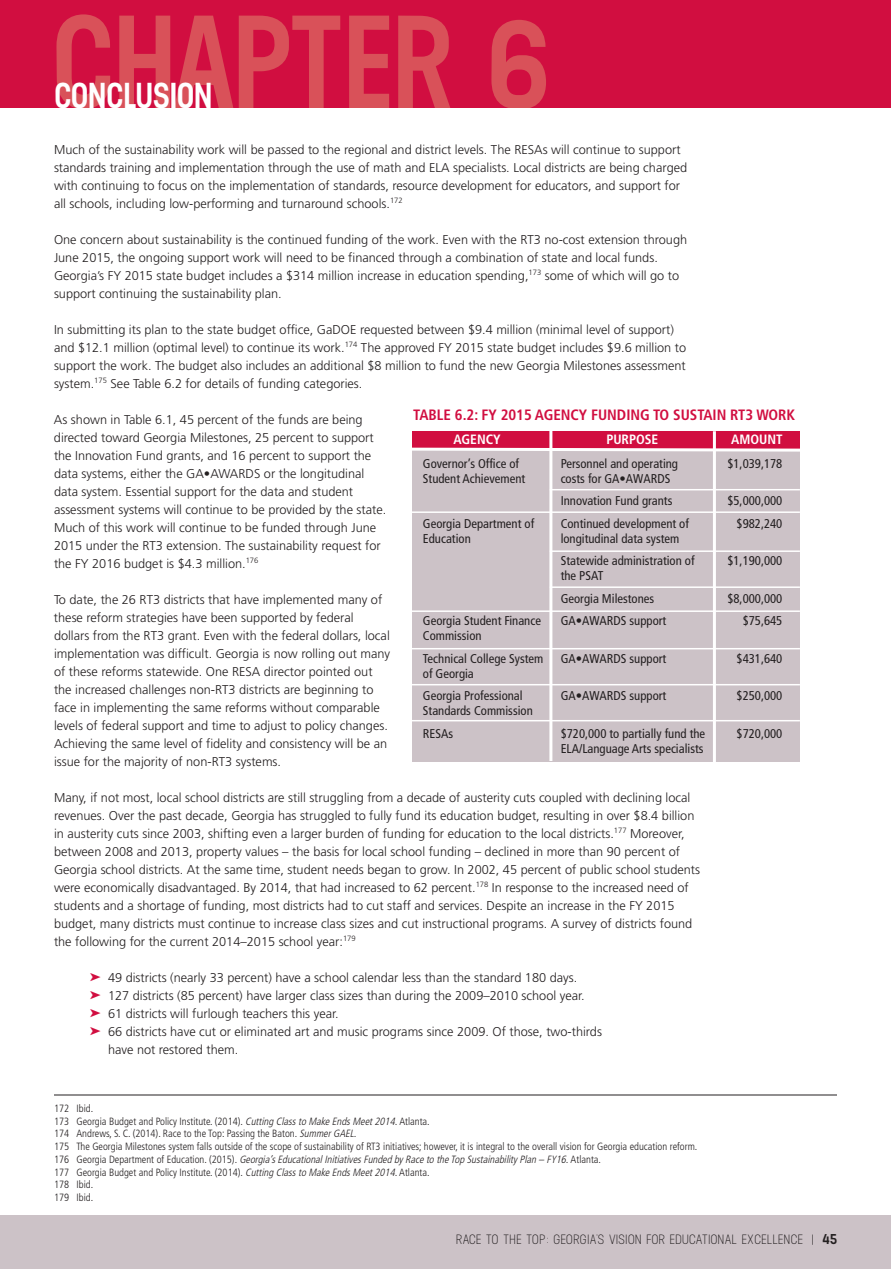
<style>
.page{position:relative;width:891px;height:1269px;background:#fff}
.page>*{position:absolute;margin:0;border:0;box-sizing:border-box;transform-origin:0 0}
.t1{font:600 132px "Neusa";letter-spacing:-.025em;color:#d95159}
.t2{font:600 36px "Neusa";letter-spacing:-.01em;color:#fff}
.t3{font:700 condensed 15px "Frutiger";color:#d10e40}
.t4{font:13.5px "Neusa";letter-spacing:-.005em;color:#231f20}
.t5{font:700 condensed 13.5px "Frutiger";color:#fff}
.t6{font:300 12.75px/18px "Frutiger";color:#231f20}
.t7{font:condensed 12.75px/15px "Frutiger";color:#231f20}
.t8{font:300 condensed 10.5px/12.8px "Frutiger";color:#231f20}
.s1{color:#d10e40}
.s2{font-style:italic}
.s3{font-weight:600;font-size:15px}
</style>
<div class="page">
<div style="left:0;top:1215px;width:891px;height:54px;background:#ccc2c7"></div>
<hr style="left:54px;top:1095px;width:783px;height:1px;background:#231f20">
<div style="left:0;top:0;width:891px;height:108px;background:#d10e40"></div>
<div style="left:413px;top:450px;width:387px;height:311px;background:#ccc2c7"></div>
<div style="left:413px;top:431px;width:387px;height:18px;background:#d10e40"></div>
<svg style="left:412px;top:446px;width:388px;height:7px"></svg>
<hr style="left:410px;top:511px;width:390px;height:2px;background:#fff">
<hr style="left:410px;top:610px;width:390px;height:2px;background:#fff">
<hr style="left:410px;top:648px;width:390px;height:1px;background:#fff">
<hr style="left:410px;top:684px;width:390px;height:1px;background:#fff">
<hr style="left:410px;top:720px;width:390px;height:1px;background:#fff">
<hr style="left:550px;top:489px;width:250px;height:1px;background:#fff">
<hr style="left:550px;top:550px;width:250px;height:2px;background:#fff">
<hr style="left:550px;top:586px;width:250px;height:2px;background:#fff">
<hr style="left:549px;top:428px;width:3px;height:333px;background:#fff">
<hr style="left:713px;top:431px;width:3px;height:333px;background:#fff">
<h1 class="t1" style="left:51px;top:16px;width:500px">CHAPTER 6</h1>
<h2 class="t2" style="left:54px;top:83px;width:160px">CONCLUSION</h2>
<p class="t6" style="left:54px;top:141px;width:635px">Much of the sustainability work will be passed to the regional and district levels. The RESAs will continue to support standards training and implementation through the use of math and ELA specialists. Local districts are being charged with continuing to focus on the implementation of standards, resource development for educators, and support for all schools, including low-performing and turnaround schools.<sup>172</sup></p>
<p class="t6" style="left:54px;top:231px;width:635px">One concern about sustainability is the continued funding of the work. Even with the RT3 no-cost extension through June 2015, the ongoing support work will need to be financed through a combination of state and local funds.<br>Georgia’s FY 2015 state budget includes a $314 million increase in education spending,<sup>173</sup> some of which will go to support continuing the sustainability plan.</p>
<p class="t6" style="left:54px;top:321px;width:634px">In submitting its plan to the state budget office, GaDOE requested between $9.4 million (minimal level of support) and $12.1 million (optimal level) to continue its work.<sup>174</sup> The approved FY 2015 state budget includes $9.6 million to support the work. The budget also includes an additional $8 million to fund the new Georgia Milestones assessment system.<sup>175</sup> See Table 6.2 for details of funding categories.</p>
<p class="t6" style="left:54px;top:411px;width:334px">As shown in Table 6.1, 45 percent of the funds are being directed toward Georgia Milestones, 25 percent to support the Innovation Fund grants, and 16 percent to support the data systems, either the GA•AWARDS or the longitudinal data system. Essential support for the data and student assessment systems will continue to be provided by the state.<br>Much of this work will continue to be funded through June 2015 under the RT3 extension. The sustainability request for the FY 2016 budget is $4.3 million.<sup>176</sup></p>
<p class="t6" style="left:54px;top:591px;width:338px">To date, the 26 RT3 districts that have implemented many of these reform strategies have been supported by federal dollars from the RT3 grant. Even with the federal dollars, local implementation was difficult. Georgia is now rolling out many of these reforms statewide. One RESA director pointed out the increased challenges non-RT3 districts are beginning to face in implementing the same reforms without comparable levels of federal support and time to adjust to policy changes.<br>Achieving the same level of fidelity and consistency will be an issue for the majority of non-RT3 systems.</p>
<p class="t6" style="left:54px;top:789px;width:648px">Many, if not most, local school districts are still struggling from a decade of austerity cuts coupled with declining local revenues. Over the past decade, Georgia has struggled to fully fund its education budget, resulting in over $8.4 billion in austerity cuts since 2003, shifting even a larger burden of funding for education to the local districts.<sup>177</sup> Moreover, between 2008 and 2013, property values – the basis for local school funding – declined in more than 90 percent of Georgia school districts. At the same time, student needs began to grow. In 2002, 45 percent of public school students were economically disadvantaged. By 2014, that had increased to 62 percent.<sup>178</sup> In response to the increased need of students and a shortage of funding, most districts had to cut staff and services. Despite an increase in the FY 2015 budget, many districts must continue to increase class sizes and cut instructional programs. A survey of districts found the following for the current 2014–2015 school year:<sup>179</sup></p>
<p class="t6" style="left:90px;top:969px;width:489px"><span class="s1">➤</span> 49 districts (nearly 33 percent) have a school calendar less than the standard 180 days.</p>
<p class="t6" style="left:90px;top:987px;width:496px"><span class="s1">➤</span> 127 districts (85 percent) have larger class sizes than during the 2009–2010 school year.</p>
<p class="t6" style="left:90px;top:1005px;width:250px"><span class="s1">➤</span> 61 districts will furlough teachers this year.</p>
<p class="t6" style="left:90px;top:1023px;width:513px"><span class="s1">➤</span> 66 districts have cut or eliminated art and music programs since 2009. Of those, two-thirds</p>
<p class="t6" style="left:108px;top:1041px;width:132px">have not restored them.</p>
<p class="t3" style="left:413px;top:409px;width:383px">TABLE 6.2: FY 2015 AGENCY FUNDING TO SUSTAIN RT3 WORK</p>
<p class="t5" style="left:454px;top:434px;width:49px">AGENCY</p>
<p class="t5" style="left:606px;top:434px;width:53px">PURPOSE</p>
<p class="t5" style="left:731px;top:434px;width:53px">AMOUNT</p>
<p class="t7" style="left:423px;top:457px;width:104px">Governor’s Office of<br>Student Achievement</p>
<p class="t7" style="left:423px;top:517px;width:113px">Georgia Department of<br>Education</p>
<p class="t7" style="left:727px;top:457px;width:56px">$1,039,178</p>
<p class="t7" style="left:727px;top:491px;width:56px;line-height:22.5px;text-align:right">$5,000,000 $982,240</p>
<p class="t7" style="left:727px;top:554px;width:56px">$1,190,000</p>
<p class="t7" style="left:727px;top:588px;width:56px;line-height:22.5px;text-align:right">$8,000,000 $75,645</p>
<p class="t7" style="left:737px;top:652px;width:47px">$431,640</p>
<p class="t7" style="left:737px;top:689px;width:47px">$250,000</p>
<p class="t7" style="left:737px;top:727px;width:47px">$720,000</p>
<p class="t7" style="left:561px;top:457px;width:119px">Personnel and operating costs for GA•AWARDS</p>
<p class="t7" style="left:561px;top:491px;width:130px;line-height:22.5px">Innovation Fund grants<br>Continued development of</p>
<p class="t7" style="left:561px;top:528px;width:135px;line-height:22.5px">longitudinal data system<br>Statewide administration of</p>
<p class="t7" style="left:561px;top:566px;width:107px;line-height:22.5px">the PSAT<br>Georgia Milestones<br>GA•AWARDS support</p>
<p class="t7" style="left:561px;top:652px;width:107px">GA•AWARDS support</p>
<p class="t7" style="left:561px;top:689px;width:107px">GA•AWARDS support</p>
<p class="t7" style="left:561px;top:727px;width:146px">$720,000 to partially fund the<br>ELA/Language Arts specialists</p>
<p class="t7" style="left:423px;top:614px;width:120px">Georgia Student Finance<br>Commission</p>
<p class="t7" style="left:423px;top:652px;width:122px">Technical College System of Georgia</p>
<p class="t7" style="left:423px;top:689px;width:111px">Georgia Professional<br>Standards Commission</p>
<p class="t7" style="left:423px;top:727px;width:32px">RESAs</p>
<p class="t8" style="left:54px;top:1103px;width:645px">172 Ibid.<br>173 Georgia Budget and Policy Institute. (2014). <span class="s2">CuttingClasstoMakeEndsMeet2014.</span>Atlanta.<br>174 Andrews, S. C. (2014). Race to the Top: Passing the Baton. <span class="s2">SummerGAEL.<br></span>175 The Georgia Milestones system falls outside of the scope of sustainability of RT3 initiatives; however, it is integral to the overall vision for Georgia education reform.<br>1 7 6 G e o rg i a D e p a rt m e n t of E d u ca t i o n . ( 2 0 1 5 ) . <span class="s2">Georgia’s Educational Initiatives Funded by Race to the Top Sustainability Plan – FY16.</span> At l a n t a .<br>177 Georgia Budget and Policy Institute. (2014). <span class="s2">CuttingClasstoMakeEndsMeet2014.</span>Atlanta.<br>178 Ibid.<br>179 Ibid.</p>
<p class="t4" style="left:456px;top:1235px;width:383px">RACE TO THE TOP: GEORGIA’S VISION FOR EDUCATIONAL EXCELLENCE | <span class="s3">45</span></p>
</div>
